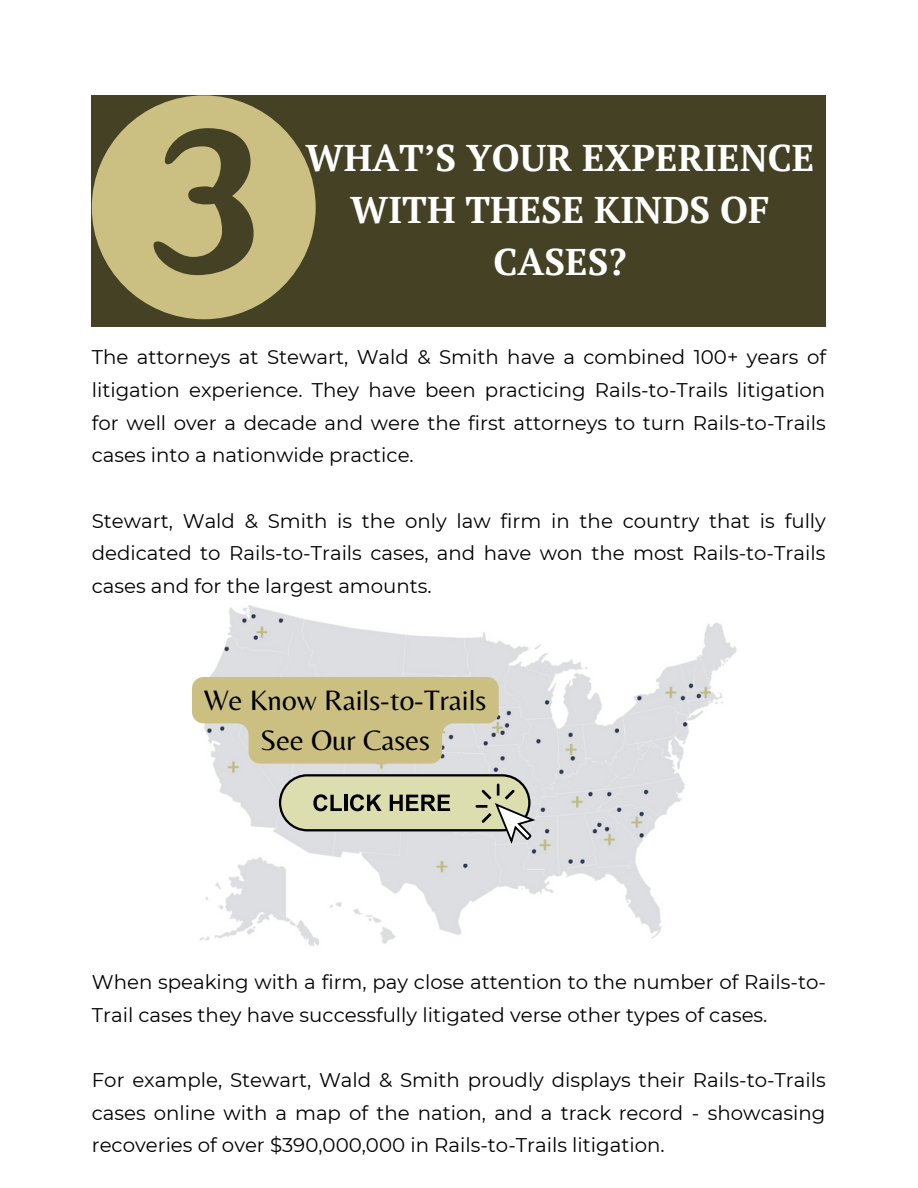
<style>
.page{position:relative;width:918px;height:1188px;background:#fff}
.page>*{position:absolute;margin:0;border:0;box-sizing:border-box;transform-origin:0 0}
.t1{font:700 37.05px/51.8px "PT Serif";color:#fff;text-align:center}
.t2{font:29.25px "Belleza";color:#000}
.t3{font:19.8px/32.7px "Montserrat";color:#000;text-align:justify}
</style>
<div class="page">
<div style="left:92px;top:95px;width:734px;height:231px;background:#444125"></div>
<svg style="left:92px;top:95px;width:224px;height:224px;fill:#cbbf81"></svg>
<img style="left:199px;top:605px;width:538px;height:341px">
<div style="left:280px;top:775px;width:249px;height:55px;background:#dddeb0;border-radius:27px"></div>
<div style="left:279px;top:774px;width:252px;height:57px;border:2px solid #000;border-radius:27px"></div>
<svg style="left:313px;top:794px;width:29px;height:17px"></svg>
<hr style="left:344px;top:795px;width:3px;height:16px;background:#000">
<svg style="left:350px;top:794px;width:32px;height:17px"></svg>
<svg style="left:390px;top:795px;width:60px;height:16px"></svg>
<svg style="left:475px;top:783px;width:60px;height:61px"></svg>
<svg style="left:192px;top:677px;width:307px;height:87px;background:#cec492"></svg>
<p class="t1" style="left:306px;top:132px;width:510px">WHAT’S YOUR EXPERIENCE<br>WITH THESE KINDS OF<br>CASES?</p>
<p class="t3" style="left:92px;top:341px;width:736px">The attorneys at Stewart, Wald &amp; Smith have a combined 100+ years of litigation experience. They have been practicing Rails-to-Trails litigation for well over a decade and were the first attorneys to turn Rails-to-Trails cases into a nationwide practice.</p>
<p class="t3" style="left:92px;top:504px;width:736px">Stewart, Wald &amp; Smith is the only law firm in the country that is fully dedicated to Rails-to-Trails cases, and have won the most Rails-to-Trails cases and for the largest amounts.</p>
<p class="t2" style="left:204px;top:683px;width:284px">We Know Rails-to-Trails</p>
<p class="t2" style="left:260px;top:723px;width:171px">See Our Cases</p>
<p class="t3" style="left:92px;top:966px;width:736px">When speaking with a firm, pay close attention to the number of Rails-to-<br>Trail cases they have successfully litigated verse other types of cases.</p>
<p class="t3" style="left:92px;top:1064px;width:736px">For example, Stewart, Wald &amp; Smith proudly displays their Rails-to-Trails cases online with a map of the nation, and a track record - showcasing recoveries of over $390,000,000 in Rails-to-Trails litigation.</p>
</div>
